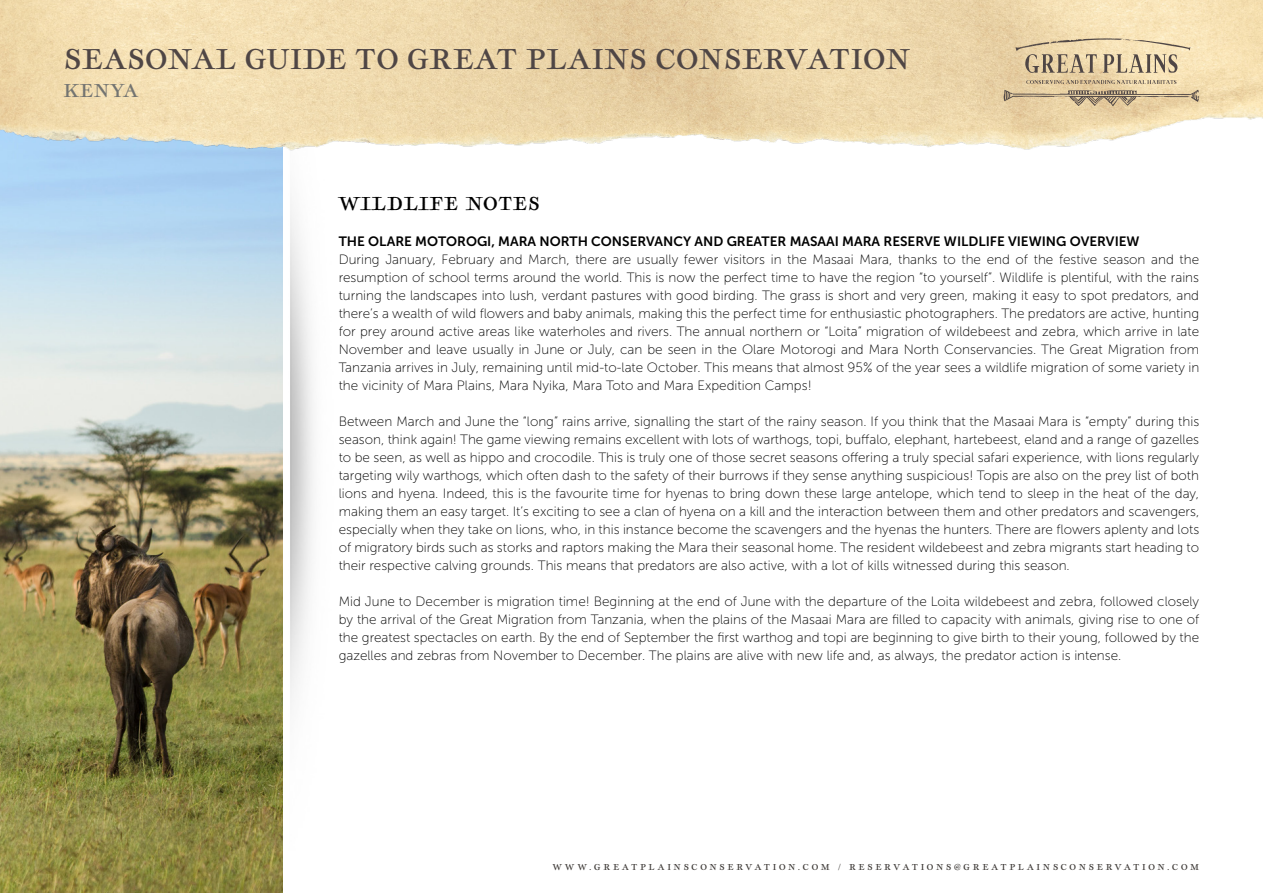
<style>
.page{position:relative;width:1263px;height:893px;background:#fff}
.page>*{position:absolute;margin:0;border:0;box-sizing:border-box;transform-origin:0 0}
.t1{font:30px "Geographica";letter-spacing:.02em;color:#4f4645}
.t2{font:19.5px "Geographica Hand";letter-spacing:.06em;color:#000}
.t3{font:19.5px "Geographica";letter-spacing:.02em;color:#737471}
.t4{font:13.5px/18px "Museo Sans 100";color:#000;text-align:justify}
.t5{font:13.5px "Museo Sans 700";color:#000}
.t6{font:9px "Geographica";letter-spacing:.3em;color:#3d3936}
</style>
<div class="page">
<img style="left:0;top:180px;width:283px;height:713px">
<img style="left:0;top:0;width:1263px;height:180px">
<svg style="left:1026px;top:80px;width:150px;height:4px"></svg>
<svg style="left:1003px;top:90px;width:197px;height:16px;background:#c6b18e"></svg>
<svg style="left:1015px;top:38px;width:175px;height:35px;background:#d4c19d"></svg>
<h1 class="t1" style="left:64px;top:41px;width:848px">SEASONAL GUIDE TO GREAT PLAINS CONSERVATION</h1>
<h2 class="t3" style="left:64px;top:79px;width:76px">KENYA</h2>
<h2 class="t2" style="left:339px;top:189px;width:203px">WILDLIFE NOTES</h2>
<p class="t5" style="left:339px;top:233px;width:802px">THE OLARE MOTOROGI, MARA NORTH CONSERVANCY AND GREATER MASAAI MARA RESERVE WILDLIFE VIEWING OVERVIEW</p>
<p class="t4" style="left:339px;top:250px;width:862px">During January, February and March, there are usually fewer visitors in the Masaai Mara, thanks to the end of the festive season and the resumption of school terms around the world. This is now the perfect time to have the region “to yourself”. Wildlife is plentiful, with the rains turning the landscapes into lush, verdant pastures with good birding. The grass is short and very green, making it easy to spot predators, and there’s a wealth of wild flowers and baby animals, making this the perfect time for enthusiastic photographers. The predators are active, hunting for prey around active areas like waterholes and rivers. The annual northern or “Loita” migration of wildebeest and zebra, which arrive in late November and leave usually in June or July, can be seen in the Olare Motorogi and Mara North Conservancies. The Great Migration from Tanzania arrives in July, remaining until mid-to-late October. This means that almost 95% of the year sees a wildlife migration of some variety in the vicinity of Mara Plains, Mara Nyika, Mara Toto and Mara Expedition Camps!</p>
<p class="t4" style="left:339px;top:412px;width:862px">Between March and June the “long” rains arrive, signalling the start of the rainy season. If you think that the Masaai Mara is “empty” during this season, think again! The game viewing remains excellent with lots of warthogs, topi, buffalo, elephant, hartebeest, eland and a range of gazelles to be seen, as well as hippo and crocodile. This is truly one of those secret seasons offering a truly special safari experience, with lions regularly targeting wily warthogs, which often dash to the safety of their burrows if they sense anything suspicious! Topis are also on the prey list of both lions and hyena. Indeed, this is the favourite time for hyenas to bring down these large antelope, which tend to sleep in the heat of the day, making them an easy target. It’s exciting to see a clan of hyena on a kill and the interaction between them and other predators and scavengers, especially when they take on lions, who, in this instance become the scavengers and the hyenas the hunters. There are flowers aplenty and lots of migratory birds such as storks and raptors making the Mara their seasonal home. The resident wildebeest and zebra migrants start heading to their respective calving grounds. This means that predators are also active, with a lot of kills witnessed during this season.</p>
<p class="t4" style="left:339px;top:592px;width:862px">Mid June to December is migration time! Beginning at the end of June with the departure of the Loita wildebeest and zebra, followed closely by the arrival of the Great Migration from Tanzania, when the plains of the Masaai Mara are filled to capacity with animals, giving rise to one of the greatest spectacles on earth. By the end of September the first warthog and topi are beginning to give birth to their young, followed by the gazelles and zebras from November to December. The plains are alive with new life and, as always, the predator action is intense.</p>
<p class="t6" style="left:552px;top:861px;width:648px">WWW.GREATPLAINSCONSERVATION.COM / RESERVATIONS@GREATPLAINSCONSERVATION.COM</p>
</div>
